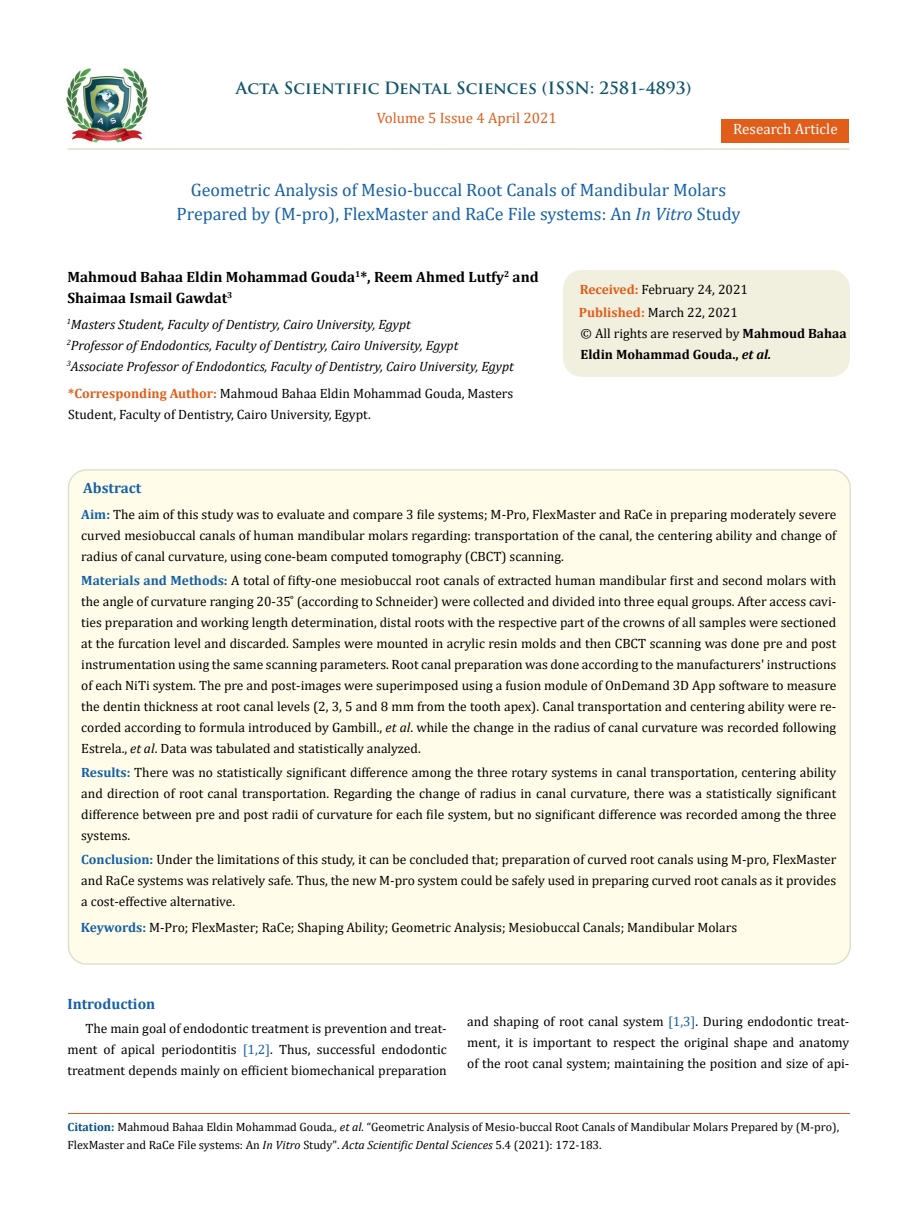
<style>
.page{position:relative;width:917px;height:1224px;background:#fff}
.page>*{position:absolute;margin:0;border:0;box-sizing:border-box;transform-origin:0 0}
.t1{font:18px/24px "Cambria";color:#1560a6;text-align:center}
.t2{font:700 16.5px "Trajan Pro";color:#0e546a}
.t3{font:700 15px/21px "Cambria";color:#000}
.t4{font:15px "Cambria";color:#e05d1a}
.t5{font:700 15px "Cambria";color:#1560a6}
.t6{font:15px "Cambria";color:#fff}
.t7{font:13.5px/21px "Cambria";color:#000;text-align:justify}
.t8{font:italic 13.5px/21px "Cambria";color:#000}
.t9{font:700 13.5px/21px "Cambria";color:#000}
.t10{font:12px/18px "Cambria";color:#000}
.s1{font-style:italic}
.s2{font-weight:700;color:#e05d1a}
.s3{font-weight:400}
.s4{font-weight:700;color:#1560a6}
.s5{color:#1560a6}
.s6{font-weight:700;color:#035089}
</style>
<div class="page">
<img style="left:67px;top:68px;width:80px;height:74px">
<div style="left:721px;top:119px;width:128px;height:23px;background:#e05d1a"></div>
<div style="left:563px;top:271px;width:286px;height:105px;background:#f1f0de;border-radius:18px"></div>
<div style="left:563px;top:270px;width:286px;height:107px;border:2px solid #f1f0de;border-radius:18px"></div>
<div style="left:68px;top:470px;width:782px;height:494px;background:#fffde9;border-radius:18px"></div>
<hr style="left:68px;top:1114px;width:781px;height:1px;background:#e05d1a">
<hr style="left:67px;top:148px;width:782px;height:2px;background:#e0dfcd">
<p class="t2" style="left:236px;top:77px;width:457px">Acta Scientific Dental Sciences (ISSN: 2581-4893)</p>
<p class="t4" style="left:376px;top:109px;width:182px">Volume 5 Issue 4 April 2021</p>
<p class="t6" style="left:733px;top:120px;width:106px">Research Article</p>
<h1 class="t1" style="left:177px;top:178px;width:565px">Geometric Analysis of Mesio-buccal Root Canals of Mandibular Molars<br>Prepared by (M-pro), FlexMaster and RaCe File systems: An <span class="s1">In Vitro</span> Study</h1>
<p class="t3" style="left:67px;top:266px;width:472px">Mahmoud Bahaa Eldin Mohammad Gouda<sup>1</sup>*, Reem Ahmed Lutfy<sup>2</sup> and<br>Shaimaa Ismail Gawdat<sup>3</sup></p>
<p class="t8" style="left:67px;top:313px;width:448px"><sup>1</sup>Masters Student, Faculty of Dentistry, Cairo University, Egypt<br><sup>2</sup>Professor of Endodontics, Faculty of Dentistry, Cairo University, Egypt<br><sup>3</sup>Associate Professor of Endodontics, Faculty of Dentistry, Cairo University, Egypt</p>
<p class="t7" style="left:68px;top:383px;width:446px"><span class="s2">*Corresponding Author:</span> Mahmoud Bahaa Eldin Mohammad Gouda, Masters<br>Student, Faculty of Dentistry, Cairo University, Egypt.</p>
<p class="t7" style="left:578px;top:278px;width:171px;line-height:23px"><span class="s2">Received:</span> February 24, 2021<br><span class="s2">Published:</span> March 22, 2021</p>
<p class="t9" style="left:580px;top:323px;width:267px"><span class="s3">© All rights are reserved by</span> Mahmoud Bahaa<br>Eldin Mohammad Gouda., <span class="s1">et al.</span></p>
<p class="t5" style="left:83px;top:478px;width:60px">Abstract</p>
<p class="t7" style="left:81px;top:504px;width:756px"><span class="s4">Aim:</span> The aim of this study was to evaluate and compare 3 file systems; M-Pro, FlexMaster and RaCe in preparing moderately severe curved mesiobuccal canals of human mandibular molars regarding: transportation of the canal, the centering ability and change of radius of canal curvature, using cone-beam computed tomography (CBCT) scanning.</p>
<p class="t7" style="left:81px;top:570px;width:756px"><span class="s4">Materials and Methods:</span> A total of fifty-one mesiobuccal root canals of extracted human mandibular first and second molars with the angle of curvature ranging 20-35 ͦ(according to Schneider) were collected and divided into three equal groups. After access cavi&shy;ties preparation and working length determination, distal roots with the respective part of the crowns of all samples were sectioned at the furcation level and discarded. Samples were mounted in acrylic resin molds and then CBCT scanning was done pre and post instrumentation using the same scanning parameters. Root canal preparation was done according to the manufacturers' instructions of each NiTi system. The pre and post-images were superimposed using a fusion module of OnDemand 3D App software to measure the dentin thickness at root canal levels (2, 3, 5 and 8 mm from the tooth apex). Canal transportation and centering ability were re&shy;corded according to formula introduced by Gambill., <span class="s1">et al</span>. while the change in the radius of canal curvature was recorded following Estrela., <span class="s1">et al</span>. Data was tabulated and statistically analyzed.</p>
<p class="t7" style="left:81px;top:762px;width:756px"><span class="s4">Results:</span> There was no statistically significant difference among the three rotary systems in canal transportation, centering ability and direction of root canal transportation. Regarding the change of radius in canal curvature, there was a statistically significant difference between pre and post radii of curvature for each file system, but no significant difference was recorded among the three systems.</p>
<p class="t7" style="left:81px;top:849px;width:756px"><span class="s4">Conclusion:</span> Under the limitations of this study, it can be concluded that; preparation of curved root canals using M-pro, FlexMaster and RaCe systems was relatively safe. Thus, the new M-pro system could be safely used in preparing curved root canals as it provides a cost-effective alternative.</p>
<p class="t7" style="left:81px;top:917px;width:657px"><span class="s4">Keywords:</span> M-Pro; FlexMaster; RaCe; Shaping Ability; Geometric Analysis; Mesiobuccal Canals; Mandibular Molars</p>
<p class="t5" style="left:67px;top:993px;width:89px">Introduction</p>
<p class="t7" style="left:67px;top:1017px;width:381px;text-indent:18px">The main goal of endodontic treatment is prevention and treat&shy;ment of apical periodontitis <span class="s5">[1,2]</span>. Thus, successful endodontic treatment depends mainly on efficient biomechanical preparation</p>
<p class="t7" style="left:467px;top:1011px;width:384px">and shaping of root canal system <span class="s5">[1,3]</span>. During endodontic treat&shy;ment, it is important to respect the original shape and anatomy of the root canal system; maintaining the position and size of api-</p>
<p class="t10" style="left:67px;top:1118px;width:773px"><span class="s6">Citation:</span> Mahmoud Bahaa Eldin Mohammad Gouda<span class="s1">., et al.</span> “Geometric Analysis of Mesio-buccal Root Canals of Mandibular Molars Prepared by (M-pro),<br>FlexMaster and RaCe File systems: An <span class="s1">In Vitro</span> Study". <span class="s1">Acta Scientific Dental Sciences</span> 5.4 (2021): 172-183.</p>
</div>
